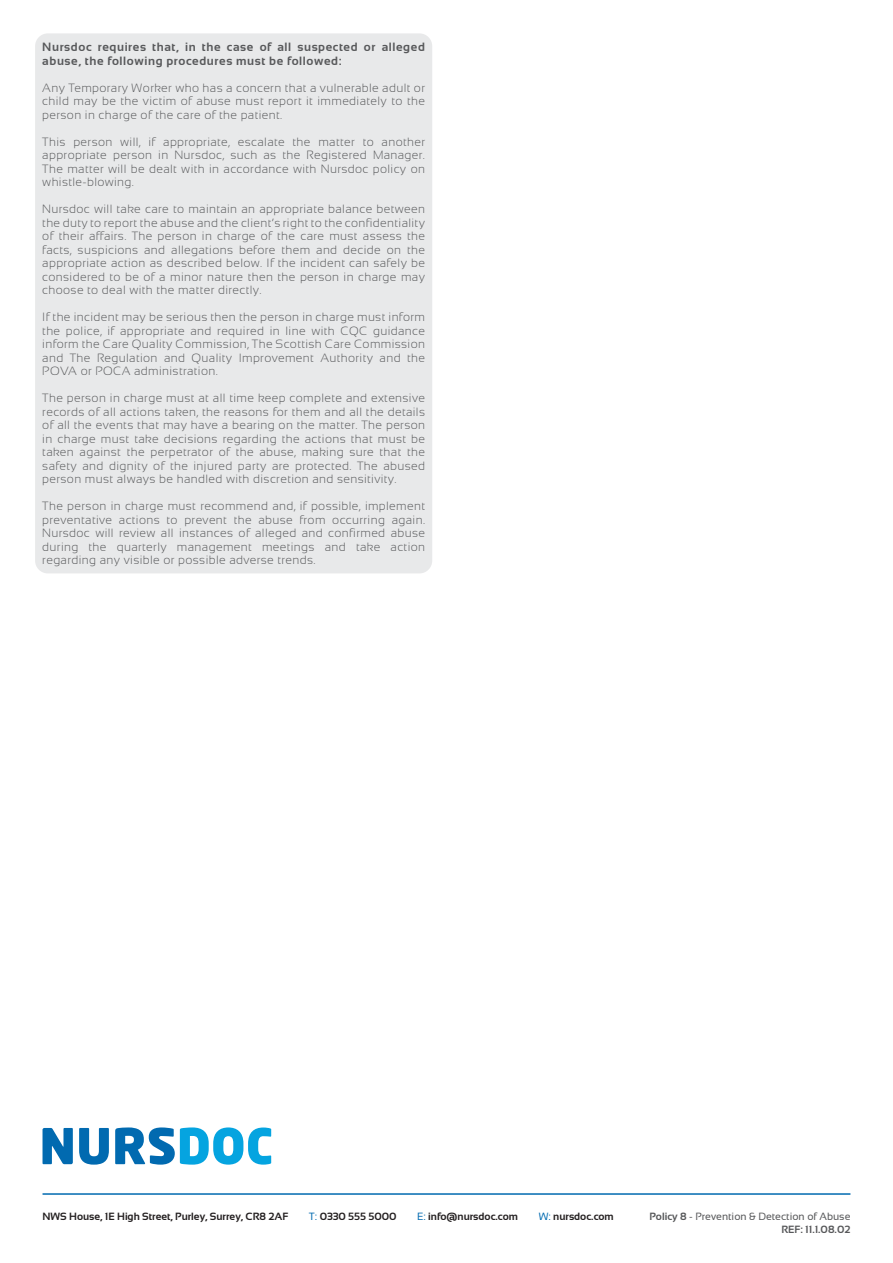
<style>
.page{position:relative;width:893px;height:1263px;background:#fff}
.page>*{position:absolute;margin:0;border:0;box-sizing:border-box;transform-origin:0 0}
.BC{font:300 12px/13.5px "Sansation";letter-spacing:.03em;color:#57585a;text-align:justify}
.BC_Bold{font:700 12px/13.5px "Sansation";letter-spacing:.05em;color:#57585a}
.t1{font:700 10.5px "Sansation";color:#231f20}
.t2{font:10.5px "Sansation";color:#57585a}
.t3{font:700 10.5px "Sansation";color:#57585a}
.s1{font-weight:400;color:#016ab0}
.s2{font-weight:700}
</style>
<div class="page">
<div style="left:35px;top:33px;width:397px;height:540px;background:#e8e9ea;border-radius:13px"></div>
<svg style="left:43px;top:1128px;width:30px;height:36px"></svg>
<svg style="left:79px;top:1128px;width:30px;height:36px"></svg>
<svg style="left:115px;top:1127px;width:156px;height:37px"></svg>
<hr style="left:43px;top:1193px;width:807px;height:2px;background:#016ab0">
<p class="BC_Bold" style="left:42px;top:40px;width:384px">Nursdoc requires that, in the case of all suspected or alleged abuse, the following procedures must be followed:</p>
<p class="BC" style="left:42px;top:81px;width:384px">Any Temporary Worker who has a concern that a vulnerable adult or child may be the victim of abuse must report it immediately to the person in charge of the care of the patient.</p>
<p class="BC" style="left:42px;top:135px;width:384px">This person will, if appropriate, escalate the matter to another appropriate person in Nursdoc, such as the Registered Manager.<br>The matter will be dealt with in accordance with Nursdoc policy on whistle-blowing.</p>
<p class="BC" style="left:42px;top:202px;width:384px">Nursdoc will take care to maintain an appropriate balance between the duty to report the abuse and the client’s right to the confidentiality of their affairs. The person in charge of the care must assess the facts, suspicions and allegations before them and decide on the appropriate action as described below. If the incident can safely be considered to be of a minor nature then the person in charge may choose to deal with the matter directly.</p>
<p class="BC" style="left:42px;top:310px;width:384px">If the incident may be serious then the person in charge must inform the police, if appropriate and required in line with CQC guidance inform the Care Quality Commission, The Scottish Care Commission and The Regulation and Quality Improvement Authority and the POVA or POCA administration.</p>
<p class="BC" style="left:42px;top:391px;width:384px">The person in charge must at all time keep complete and extensive records of all actions taken, the reasons for them and all the details of all the events that may have a bearing on the matter. The person in charge must take decisions regarding the actions that must be taken against the perpetrator of the abuse, making sure that the safety and dignity of the injured party are protected. The abused person must always be handled with discretion and sensitivity.</p>
<p class="BC" style="left:42px;top:499px;width:384px">The person in charge must recommend and, if possible, implement preventative actions to prevent the abuse from occurring again.<br>Nursdoc will review all instances of alleged and confirmed abuse during the quarterly management meetings and take action regarding any visible or possible adverse trends.</p>
<p class="t1" style="left:43px;top:1211px;width:247px">NWS House, 1E High Street, Purley, Surrey, CR8 2AF</p>
<p class="t1" style="left:309px;top:1211px;width:89px"><span class="s1">T:</span> 0330 555 5000</p>
<p class="t1" style="left:417px;top:1211px;width:102px"><span class="s1">E:</span> info@nursdoc.com</p>
<p class="t1" style="left:539px;top:1211px;width:77px"><span class="s1">W:</span> nursdoc.com</p>
<p class="t2" style="left:649px;top:1211px;width:202px"><span class="s2">Policy 8</span> - Prevention &amp; Detection of Abuse</p>
<p class="t3" style="left:781px;top:1223px;width:71px">REF: 11.1.08.02</p>
</div>
